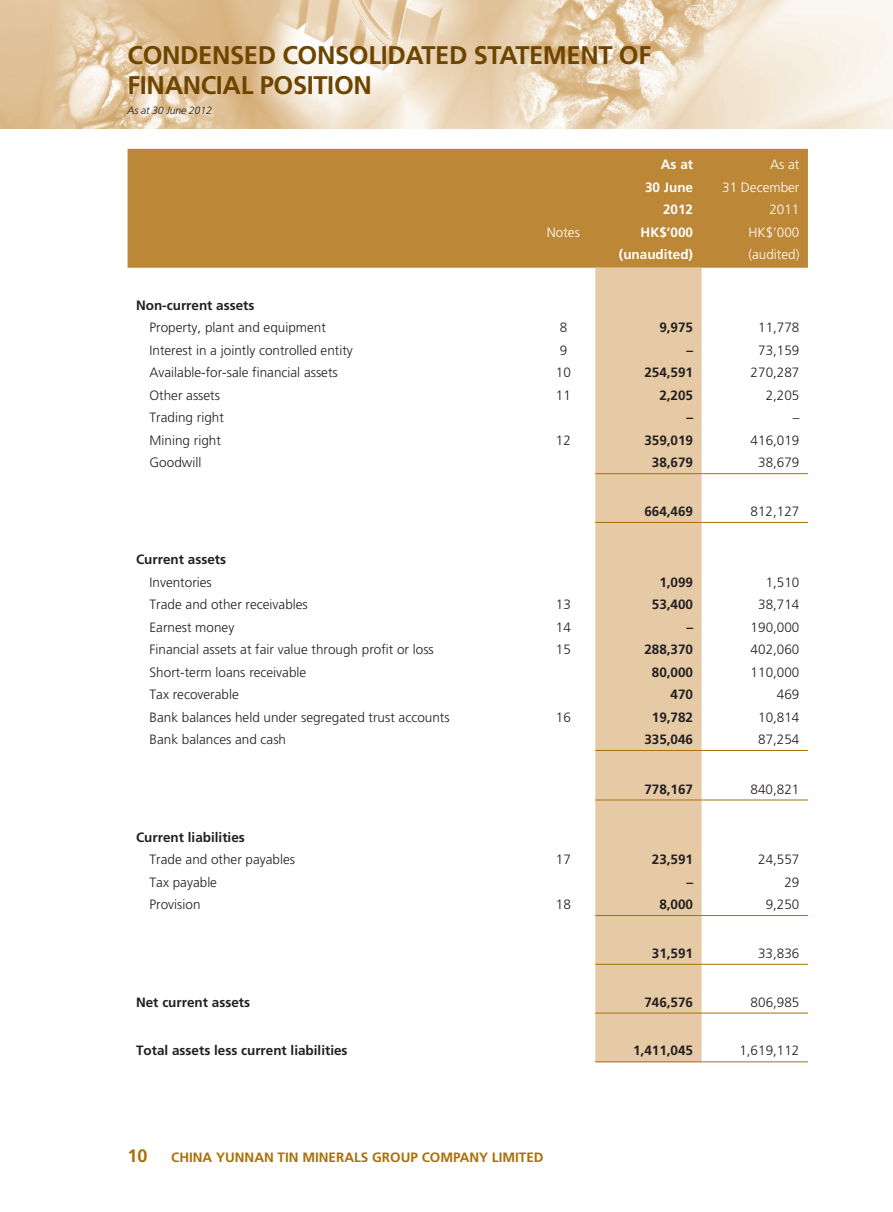
<style>
.page{position:relative;width:893px;height:1212px;background:#fff}
.page>*{position:absolute;margin:0;border:0;box-sizing:border-box;transform-origin:0 0}
.t1{font:700 25.5px/30px "Frutiger LT Std";letter-spacing:-.015em;color:#6d4500}
.t2{font:700 18px "Frutiger LT Std";color:#aa7007}
.t3{font:300 13.5px "Frutiger LT Std";color:#231f20}
.t4{font:700 13.5px "Frutiger LT Std";color:#231f20}
.t5{font:700 13.5px "Frutiger LT Std";color:#aa7007}
.t6{font:300 13.5px/22.5px "Frutiger LT Std";color:#fff;text-align:right}
.t7{font:700 13.5px/22.5px "Frutiger LT Std";color:#fff;text-align:right}
.t8{font:italic 300 10.5px "Frutiger LT Std";letter-spacing:-.015em;color:#231f20}
</style>
<div class="page">
<img style="left:0;top:0;width:893px;height:129px">
<div style="left:128px;top:149px;width:680px;height:119px;background:#bc8737"></div>
<div style="left:595px;top:268px;width:107px;height:793px;background:#e5caa5"></div>
<hr style="left:595px;top:473px;width:107px;height:1px;background:#aa7007">
<hr style="left:702px;top:473px;width:106px;height:1px;background:#aa7007">
<hr style="left:595px;top:522px;width:107px;height:1px;background:#aa7007">
<hr style="left:702px;top:522px;width:106px;height:1px;background:#aa7007">
<hr style="left:595px;top:750px;width:107px;height:1px;background:#aa7007">
<hr style="left:702px;top:750px;width:106px;height:1px;background:#aa7007">
<hr style="left:595px;top:800px;width:107px;height:1px;background:#aa7007">
<hr style="left:702px;top:800px;width:106px;height:1px;background:#aa7007">
<hr style="left:595px;top:915px;width:107px;height:1px;background:#aa7007">
<hr style="left:702px;top:915px;width:106px;height:1px;background:#aa7007">
<hr style="left:595px;top:964px;width:107px;height:1px;background:#aa7007">
<hr style="left:702px;top:964px;width:106px;height:1px;background:#aa7007">
<hr style="left:595px;top:1013px;width:107px;height:1px;background:#aa7007">
<hr style="left:702px;top:1013px;width:106px;height:1px;background:#aa7007">
<hr style="left:595px;top:1061px;width:107px;height:1px;background:#aa7007">
<hr style="left:702px;top:1061px;width:106px;height:1px;background:#aa7007">
<h1 class="t1" style="left:128px;top:40px;width:525px">CONDENSED CONSOLIDATED STATEMENT OF<br>FINANCIAL POSITION</h1>
<p class="t8" style="left:128px;top:105px;width:86px">As at 30 June 2012</p>
<p class="t7" style="left:645px;top:153px;width:50px">As at<br>30 June<br>2012</p>
<p class="t6" style="left:722px;top:153px;width:79px">As at<br>31 December<br>2011</p>
<p class="t6" style="left:547px;top:221px;width:35px">Notes</p>
<p class="t7" style="left:641px;top:221px;width:54px">HK$’000</p>
<p class="t6" style="left:748px;top:221px;width:53px">HK$’000</p>
<p class="t7" style="left:619px;top:243px;width:76px">(unaudited)</p>
<p class="t6" style="left:748px;top:243px;width:53px">(audited)</p>
<p class="t4" style="left:136px;top:297px;width:120px">Non-current assets</p>
<p class="t3" style="left:150px;top:320px;width:178px">Property, plant and equipment</p>
<p class="t3" style="left:560px;top:320px;width:9px">8</p>
<p class="t4" style="left:659px;top:320px;width:35px">9,975</p>
<p class="t3" style="left:758px;top:320px;width:43px">11,778</p>
<p class="t3" style="left:150px;top:342px;width:205px">Interest in a jointly controlled entity</p>
<p class="t3" style="left:560px;top:342px;width:9px">9</p>
<p class="t4" style="left:686px;top:342px;width:8px">–</p>
<p class="t3" style="left:758px;top:342px;width:43px">73,159</p>
<p class="t3" style="left:150px;top:365px;width:190px">Available-for-sale financial assets</p>
<p class="t3" style="left:556px;top:365px;width:17px">10</p>
<p class="t4" style="left:644px;top:365px;width:50px">254,591</p>
<p class="t3" style="left:751px;top:365px;width:50px">270,287</p>
<p class="t3" style="left:150px;top:387px;width:72px">Other assets</p>
<p class="t3" style="left:556px;top:387px;width:17px">11</p>
<p class="t4" style="left:659px;top:387px;width:35px">2,205</p>
<p class="t3" style="left:766px;top:387px;width:35px">2,205</p>
<p class="t3" style="left:150px;top:410px;width:76px">Trading right</p>
<p class="t4" style="left:686px;top:410px;width:8px">–</p>
<p class="t3" style="left:793px;top:410px;width:8px">–</p>
<p class="t3" style="left:150px;top:432px;width:73px">Mining right</p>
<p class="t3" style="left:556px;top:432px;width:17px">12</p>
<p class="t4" style="left:644px;top:432px;width:50px">359,019</p>
<p class="t3" style="left:751px;top:432px;width:50px">416,019</p>
<p class="t3" style="left:150px;top:455px;width:53px">Goodwill</p>
<p class="t4" style="left:652px;top:455px;width:43px">38,679</p>
<p class="t3" style="left:758px;top:455px;width:43px">38,679</p>
<p class="t4" style="left:644px;top:503px;width:50px">664,469</p>
<p class="t3" style="left:751px;top:504px;width:50px">812,127</p>
<p class="t4" style="left:136px;top:551px;width:92px">Current assets</p>
<p class="t3" style="left:150px;top:574px;width:64px">Inventories</p>
<p class="t4" style="left:659px;top:574px;width:35px">1,099</p>
<p class="t3" style="left:766px;top:574px;width:35px">1,510</p>
<p class="t3" style="left:150px;top:597px;width:160px">Trade and other receivables</p>
<p class="t3" style="left:556px;top:597px;width:17px">13</p>
<p class="t4" style="left:652px;top:596px;width:43px">53,400</p>
<p class="t3" style="left:758px;top:597px;width:43px">38,714</p>
<p class="t3" style="left:150px;top:619px;width:86px">Earnest money</p>
<p class="t3" style="left:556px;top:619px;width:17px">14</p>
<p class="t4" style="left:686px;top:619px;width:8px">–</p>
<p class="t3" style="left:751px;top:619px;width:50px">190,000</p>
<p class="t3" style="left:150px;top:642px;width:286px">Financial assets at fair value through profit or loss</p>
<p class="t3" style="left:556px;top:642px;width:17px">15</p>
<p class="t4" style="left:644px;top:641px;width:50px">288,370</p>
<p class="t3" style="left:751px;top:642px;width:50px">402,060</p>
<p class="t3" style="left:150px;top:664px;width:158px">Short-term loans receivable</p>
<p class="t4" style="left:652px;top:664px;width:43px">80,000</p>
<p class="t3" style="left:751px;top:664px;width:50px">110,000</p>
<p class="t3" style="left:150px;top:687px;width:91px">Tax recoverable</p>
<p class="t4" style="left:671px;top:686px;width:24px">470</p>
<p class="t3" style="left:777px;top:687px;width:24px">469</p>
<p class="t3" style="left:150px;top:709px;width:302px">Bank balances held under segregated trust accounts</p>
<p class="t3" style="left:556px;top:709px;width:17px">16</p>
<p class="t4" style="left:652px;top:709px;width:43px">19,782</p>
<p class="t3" style="left:758px;top:709px;width:43px">10,814</p>
<p class="t3" style="left:150px;top:732px;width:138px">Bank balances and cash</p>
<p class="t4" style="left:644px;top:731px;width:50px">335,046</p>
<p class="t3" style="left:758px;top:732px;width:43px">87,254</p>
<p class="t4" style="left:644px;top:781px;width:50px">778,167</p>
<p class="t3" style="left:751px;top:781px;width:50px">840,821</p>
<p class="t4" style="left:136px;top:829px;width:110px">Current liabilities</p>
<p class="t3" style="left:150px;top:852px;width:147px">Trade and other payables</p>
<p class="t3" style="left:556px;top:852px;width:17px">17</p>
<p class="t4" style="left:652px;top:851px;width:43px">23,591</p>
<p class="t3" style="left:758px;top:852px;width:43px">24,557</p>
<p class="t3" style="left:150px;top:874px;width:69px">Tax payable</p>
<p class="t4" style="left:686px;top:874px;width:8px">–</p>
<p class="t3" style="left:784px;top:874px;width:17px">29</p>
<p class="t3" style="left:150px;top:897px;width:53px">Provision</p>
<p class="t3" style="left:556px;top:897px;width:17px">18</p>
<p class="t4" style="left:659px;top:896px;width:35px">8,000</p>
<p class="t3" style="left:766px;top:897px;width:35px">9,250</p>
<p class="t4" style="left:652px;top:945px;width:43px">31,591</p>
<p class="t3" style="left:758px;top:945px;width:43px">33,836</p>
<p class="t4" style="left:136px;top:994px;width:116px">Net current assets</p>
<p class="t4" style="left:644px;top:994px;width:50px">746,576</p>
<p class="t3" style="left:751px;top:994px;width:50px">806,985</p>
<p class="t4" style="left:136px;top:1043px;width:213px">Total assets less current liabilities</p>
<p class="t4" style="left:633px;top:1043px;width:62px">1,411,045</p>
<p class="t3" style="left:739px;top:1043px;width:62px">1,619,112</p>
<h2 class="t2" style="left:128px;top:1145px;width:22px">10</h2>
<p class="t5" style="left:171px;top:1150px;width:374px">CHINA YUNNAN TIN MINERALS GROUP COMPANY LIMITED</p>
</div>
